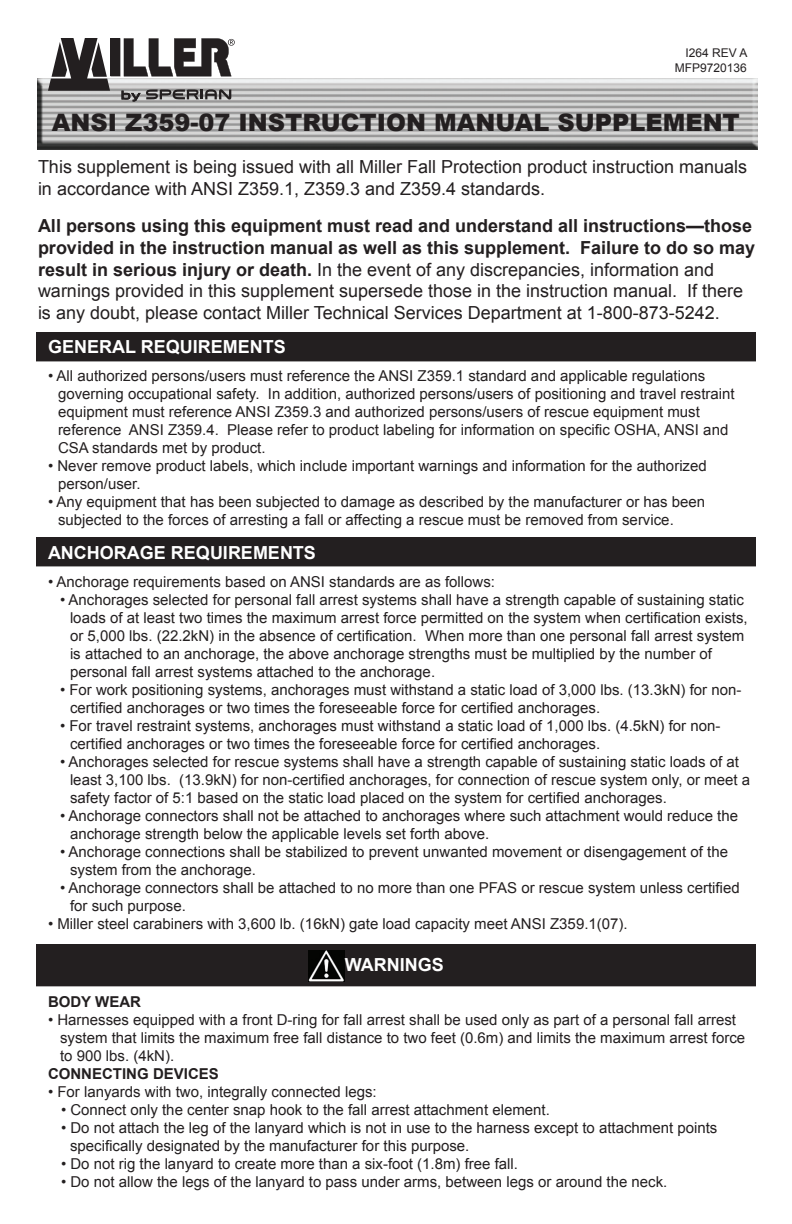
<style>
.page{position:relative;width:792px;height:1224px;background:#fff}
.page>*{position:absolute;margin:0;border:0;box-sizing:border-box;transform-origin:0 0}
.t1{font:900 24px "Arial";color:#231f20}
.t2{font:18px/21.6px "Arial";color:#231f20}
.t3{font:700 18px "Arial";color:#fff}
.t4{font:15px/18px "Arial";color:#231f20}
.t5{font:700 15px "Arial";color:#231f20}
.t6{font:12px/14.4px "Arial";color:#231f20;text-align:right}
.s1{font-weight:700}
</style>
<div class="page">
<img style="left:37px;top:79px;width:720px;height:70px">
<div style="left:37px;top:333px;width:718px;height:27px;background:#231f20"></div>
<div style="left:36px;top:332px;width:720px;height:29px;border:2px solid #231f20"></div>
<div style="left:37px;top:538px;width:718px;height:27px;background:#231f20"></div>
<div style="left:36px;top:537px;width:720px;height:29px;border:2px solid #231f20"></div>
<div style="left:37px;top:945px;width:718px;height:40px;background:#231f20"></div>
<div style="left:36px;top:944px;width:720px;height:42px;border:2px solid #231f20"></div>
<img style="left:308px;top:950px;width:36px;height:31px">
<svg style="left:48px;top:38px;width:187px;height:64px"></svg>
<p class="t6" style="left:675px;top:46px;width:74px">I264 REV A<br>MFP9720136</p>
<p class="t1" style="left:52px;top:105px;width:690px">ANSI Z359-07 INSTRUCTION MANUAL SUPPLEMENT</p>
<p class="t2" style="left:38px;top:156px;width:711px">This supplement is being issued with all Miller Fall Protection product instruction manuals in accordance with ANSI Z359.1, Z359.3 and Z359.4 standards.</p>
<p class="t2" style="left:38px;top:215px;width:719px"><span class="s1">All persons using this equipment must read and understand all instructions—those provided in the instruction manual as well as this supplement. Failure to do so may result in serious injury or death.</span> In the event of any discrepancies, information and warnings provided in this supplement supersede those in the instruction manual. If there is any doubt, please contact Miller Technical Services Department at 1-800-873-5242.</p>
<p class="t3" style="left:48px;top:335px;width:239px">GENERAL REQUIREMENTS</p>
<p class="t4" style="left:58px;top:367px;width:678px;text-indent:-10px">• All authorized persons/users must reference the ANSI Z359.1 standard and applicable regulations governing occupational safety. In addition, authorized persons/users of positioning and travel restraint equipment must reference ANSI Z359.3 and authorized persons/users of rescue equipment must reference ANSI Z359.4. Please refer to product labeling for information on specific OSHA, ANSI and CSA standards met by product.</p>
<p class="t4" style="left:58px;top:457px;width:650px;text-indent:-10px">• Never remove product labels, which include important warnings and information for the authorized person/user.</p>
<p class="t4" style="left:58px;top:493px;width:649px;text-indent:-10px">• Any equipment that has been subjected to damage as described by the manufacturer or has been subjected to the forces of arresting a fall or affecting a rescue must be removed from service.</p>
<p class="t3" style="left:48px;top:541px;width:270px">ANCHORAGE REQUIREMENTS</p>
<p class="t4" style="left:48px;top:573px;width:449px">• Anchorage requirements based on ANSI standards are as follows:</p>
<p class="t4" style="left:70px;top:591px;width:679px;text-indent:-10px">• Anchorages selected for personal fall arrest systems shall have a strength capable of sustaining static loads of at least two times the maximum arrest force permitted on the system when certification exists, or 5,000 lbs. (22.2kN) in the absence of certification. When more than one personal fall arrest system is attached to an anchorage, the above anchorage strengths must be multiplied by the number of personal fall arrest systems attached to the anchorage.</p>
<p class="t4" style="left:70px;top:681px;width:673px;text-indent:-10px">• For work positioning systems, anchorages must withstand a static load of 3,000 lbs. (13.3kN) for non&shy;certified anchorages or two times the foreseeable force for certified anchorages.</p>
<p class="t4" style="left:70px;top:717px;width:652px;text-indent:-10px">• For travel restraint systems, anchorages must withstand a static load of 1,000 lbs. (4.5kN) for non&shy;certified anchorages or two times the foreseeable force for certified anchorages.</p>
<p class="t4" style="left:70px;top:753px;width:682px;text-indent:-10px">• Anchorages selected for rescue systems shall have a strength capable of sustaining static loads of at least 3,100 lbs. (13.9kN) for non-certified anchorages, for connection of rescue system only, or meet a safety factor of 5:1 based on the static load placed on the system for certified anchorages.</p>
<p class="t4" style="left:70px;top:807px;width:670px;text-indent:-10px">• Anchorage connectors shall not be attached to anchorages where such attachment would reduce the anchorage strength below the applicable levels set forth above.</p>
<p class="t4" style="left:70px;top:843px;width:660px;text-indent:-10px">• Anchorage connections shall be stabilized to prevent unwanted movement or disengagement of the system from the anchorage.</p>
<p class="t4" style="left:70px;top:879px;width:671px;text-indent:-10px">• Anchorage connectors shall be attached to no more than one PFAS or rescue system unless certified for such purpose.</p>
<p class="t4" style="left:48px;top:915px;width:581px">• Miller steel carabiners with 3,600 lb. (16kN) gate load capacity meet ANSI Z359.1(07).</p>
<p class="t3" style="left:345px;top:953px;width:100px">WARNINGS</p>
<p class="t5" style="left:48px;top:992px;width:95px">BODY WEAR</p>
<p class="t4" style="left:60px;top:1011px;width:687px;text-indent:-12px">• Harnesses equipped with a front D-ring for fall arrest shall be used only as part of a personal fall arrest system that limits the maximum free fall distance to two feet (0.6m) and limits the maximum arrest force to 900 lbs. (4kN).</p>
<p class="t5" style="left:48px;top:1064px;width:172px">CONNECTING DEVICES</p>
<p class="t4" style="left:48px;top:1083px;width:330px">• For lanyards with two, integrally connected legs:</p>
<p class="t4" style="left:61px;top:1101px;width:490px">• Connect only the center snap hook to the fall arrest attachment element.</p>
<p class="t4" style="left:70px;top:1119px;width:649px;text-indent:-9px">• Do not attach the leg of the lanyard which is not in use to the harness except to attachment points specifically designated by the manufacturer for this purpose.</p>
<p class="t4" style="left:61px;top:1155px;width:459px">• Do not rig the lanyard to create more than a six-foot (1.8m) free fall.</p>
<p class="t4" style="left:61px;top:1173px;width:608px">• Do not allow the legs of the lanyard to pass under arms, between legs or around the neck.</p>
</div>
